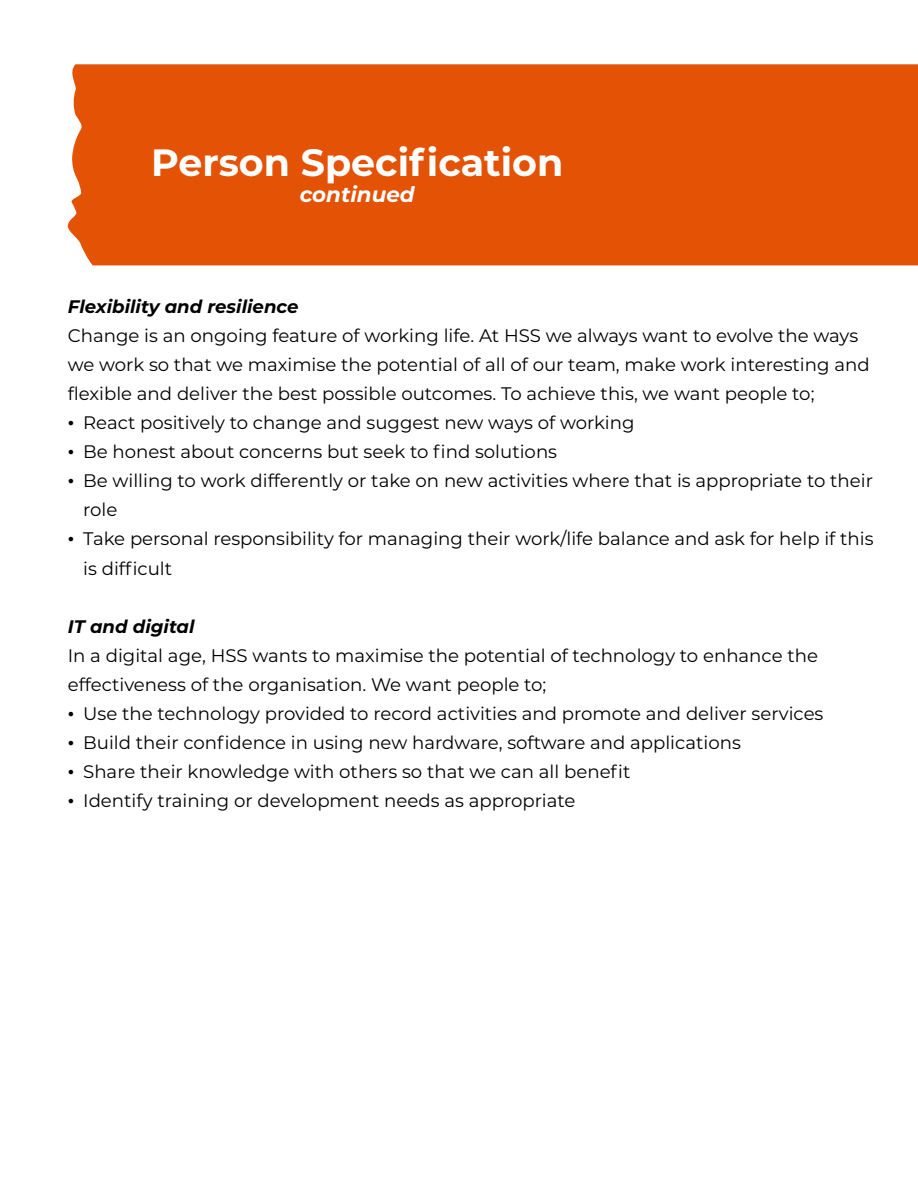
<style>
.page{position:relative;width:918px;height:1188px;background:#fff}
.page>*{position:absolute;margin:0;border:0;box-sizing:border-box;transform-origin:0 0}
.t1{font:700 37.95px "Montserrat";color:#fff}
.t2{font:italic 700 21.45px "Montserrat";color:#fff}
.t3{font:18.15px/29px "Montserrat";color:#000}
.t4{font:italic 700 18.15px "Montserrat";color:#000}
.s1{font-family:"Times New Roman"}
</style>
<div class="page">
<div style="left:67px;top:64px;width:851px;height:201px;background:#e35205"></div>
<h1 class="t1" style="left:151px;top:135px;width:414px">Person Specification</h1>
<p class="t2" style="left:300px;top:179px;width:116px">continued</p>
<p class="t4" style="left:68px;top:294px;width:232px">Flexibility and resilience</p>
<p class="t3" style="left:68px;top:321px;width:803px">Change is an ongoing feature of working life. At HSS we always want to evolve the ways we work so that we maximise the potential of all of our team, make work interesting and flexible and deliver the best possible outcomes. To achieve this, we want people to;</p>
<p class="t3" style="left:68px;top:408px;width:568px"><span class="s1">•</span> React positively to change and suggest new ways of working</p>
<p class="t3" style="left:68px;top:437px;width:491px"><span class="s1">•</span> Be honest about concerns but seek to find solutions</p>
<p class="t3" style="left:83px;top:466px;width:791px;text-indent:-15px"><span class="s1">•</span> Be willing to work differently or take on new activities where that is appropriate to their role</p>
<p class="t3" style="left:83px;top:524px;width:792px;text-indent:-15px"><span class="s1">•</span> Take personal responsibility for managing their work/life balance and ask for help if this is difficult</p>
<p class="t4" style="left:68px;top:613px;width:128px">IT and digital</p>
<p class="t3" style="left:68px;top:640px;width:752px">In a digital age, HSS wants to maximise the potential of technology to enhance the effectiveness of the organisation. We want people to;</p>
<p class="t3" style="left:68px;top:698px;width:757px"><span class="s1">•</span> Use the technology provided to record activities and promote and deliver services</p>
<p class="t3" style="left:68px;top:727px;width:675px"><span class="s1">•</span> Build their confidence in using new hardware, software and applications</p>
<p class="t3" style="left:68px;top:756px;width:564px"><span class="s1">•</span> Share their knowledge with others so that we can all benefit</p>
<p class="t3" style="left:68px;top:785px;width:509px"><span class="s1">•</span> Identify training or development needs as appropriate</p>
</div>
